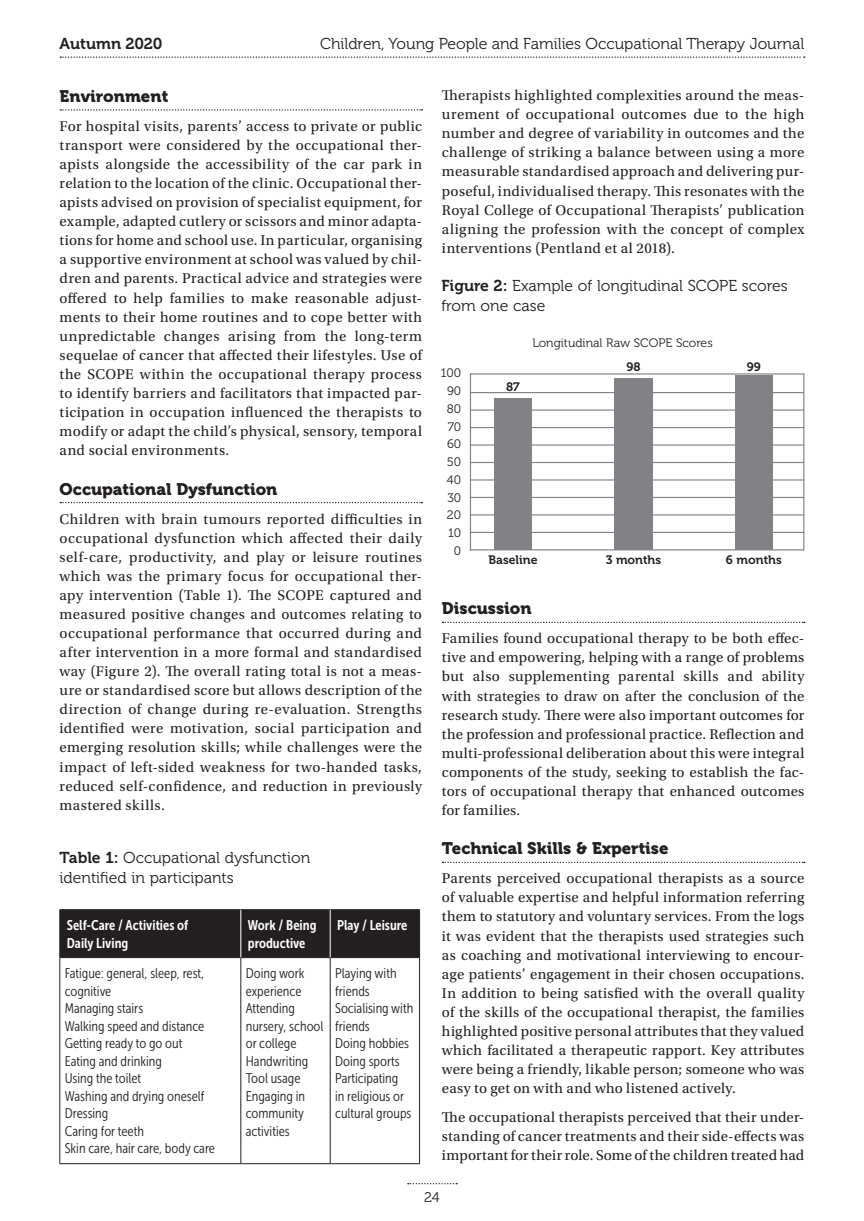
<style>
.page{position:relative;width:864px;height:1221px;background:#fff}
.page>*{position:absolute;margin:0;border:0;box-sizing:border-box;transform-origin:0 0}
.t1{font:16.62px "Museo 900";color:#231f20}
.t2{font:15.75px/20.1px "Museo 300";color:#231f20}
.t3{font:15.75px "Museo 700";color:#231f20}
.t4{font:14.88px/19.1px "Utopia Std";letter-spacing:.02em;color:#231f20;text-align:justify}
.t5{font:14px/17.5px "Museo Sans Cond 300";color:#231f20}
.t6{font:14px/17.5px "Museo Sans Cond 700";color:#fff}
.t7{font:14px "Museo 300";color:#231f20}
.t8{font:12.25px/17.7px "Museo 300";color:#231f20;text-align:right}
.t9{font:12.25px "Museo 700";color:#231f20}
.s1{font-family:"Museo 700"}
</style>
<div class="page">
<svg style="left:60px;top:56px;width:744px;height:2px"></svg>
<svg style="left:407px;top:1183px;width:50px;height:1px"></svg>
<svg style="left:60px;top:109px;width:362px;height:2px"></svg>
<svg style="left:60px;top:502px;width:362px;height:1px"></svg>
<svg style="left:442px;top:621px;width:362px;height:2px"></svg>
<svg style="left:442px;top:861px;width:362px;height:2px"></svg>
<hr style="left:469px;top:532px;width:334px;height:1px;background:#808285">
<hr style="left:469px;top:514px;width:334px;height:1px;background:#808285">
<hr style="left:469px;top:497px;width:334px;height:1px;background:#808285">
<hr style="left:469px;top:479px;width:334px;height:1px;background:#808285">
<hr style="left:469px;top:462px;width:334px;height:1px;background:#808285">
<hr style="left:469px;top:444px;width:334px;height:1px;background:#808285">
<hr style="left:469px;top:427px;width:334px;height:1px;background:#808285">
<hr style="left:469px;top:409px;width:334px;height:1px;background:#808285">
<hr style="left:469px;top:392px;width:334px;height:1px;background:#808285">
<hr style="left:469px;top:373px;width:334px;height:1px;background:#808285">
<hr style="left:469px;top:374px;width:2px;height:176px;background:#808285">
<hr style="left:470px;top:549px;width:333px;height:1px;background:#808285">
<hr style="left:802px;top:373px;width:2px;height:177px;background:#808285">
<div style="left:60px;top:910px;width:359px;height:47px;background:#231f20"></div>
<hr style="left:60px;top:909px;width:181px;height:1px;background:#231f20">
<hr style="left:59px;top:909px;width:1px;height:48px;background:#231f20">
<hr style="left:241px;top:909px;width:89px;height:1px;background:#231f20">
<hr style="left:330px;top:909px;width:89px;height:1px;background:#231f20">
<hr style="left:419px;top:909px;width:1px;height:48px;background:#231f20">
<hr style="left:60px;top:957px;width:181px;height:1px;background:#231f20">
<hr style="left:59px;top:957px;width:1px;height:206px;background:#231f20">
<hr style="left:241px;top:957px;width:89px;height:1px;background:#231f20">
<hr style="left:240px;top:957px;width:1px;height:206px;background:#231f20">
<hr style="left:330px;top:957px;width:89px;height:1px;background:#231f20">
<hr style="left:330px;top:957px;width:1px;height:206px;background:#231f20">
<hr style="left:419px;top:957px;width:1px;height:206px;background:#231f20">
<hr style="left:60px;top:1163px;width:181px;height:1px;background:#231f20">
<hr style="left:241px;top:1163px;width:89px;height:1px;background:#231f20">
<hr style="left:330px;top:1163px;width:89px;height:1px;background:#231f20">
<hr style="left:240px;top:909px;width:1px;height:48px;background:#fff">
<hr style="left:330px;top:909px;width:1px;height:48px;background:#fff">
<div style="left:494px;top:398px;width:37px;height:151px;background:#808285"></div>
<div style="left:735px;top:376px;width:37px;height:174px;background:#808285"></div>
<div style="left:614px;top:378px;width:38px;height:171px;background:#808285"></div>
<p class="t3" style="left:60px;top:35px;width:104px">Autumn 2020</p>
<p class="t2" style="left:320px;top:34px;width:485px">Children, Young People and Families Occupational Therapy Journal</p>
<p class="t1" style="left:60px;top:86px;width:110px">Environment</p>
<p class="t4" style="left:60px;top:117px;width:364px">For hospital visits, parents’ access to private or public transport were considered by the occupational ther&shy;apists alongside the accessibility of the car park in relation to the location of the clinic. Occupational ther&shy;apists advised on provision of specialist equipment, for example, adapted cutlery or scissors and minor adapta&shy;tions for home and school use. In particular, organising a supportive environment at school was valued by chil&shy;dren and parents. Practical advice and strategies were offered to help families to make reasonable adjust&shy;ments to their home routines and to cope better with unpredictable changes arising from the long-term sequelae of cancer that affected their lifestyles. Use of the SCOPE within the occupational therapy process to identify barriers and facilitators that impacted par&shy;ticipation in occupation influenced the therapists to modify or adapt the child’s physical, sensory, temporal and social environments.</p>
<p class="t1" style="left:60px;top:479px;width:219px">Occupational Dysfunction</p>
<p class="t4" style="left:60px;top:509px;width:364px">Children with brain tumours reported difficulties in occupational dysfunction which affected their daily self-care, productivity, and play or leisure routines which was the primary focus for occupational ther&shy;apy intervention (Table 1). The SCOPE captured and measured positive changes and outcomes relating to occupational performance that occurred during and after intervention in a more formal and standardised way (Figure 2). The overall rating total is not a meas&shy;ure or standardised score but allows description of the direction of change during re-evaluation. Strengths identified were motivation, social participation and emerging resolution skills; while challenges were the impact of left-sided weakness for two-handed tasks, reduced self-confidence, and reduction in previously mastered skills.</p>
<p class="t2" style="left:60px;top:847px;width:252px"><span class="s1">Table 1:</span> Occupational dysfunction identified in participants</p>
<p class="t6" style="left:67px;top:916px;width:123px">Self-Care / Activities of<br>Daily Living</p>
<p class="t6" style="left:248px;top:916px;width:70px">Work / Being productive</p>
<p class="t6" style="left:337px;top:916px;width:72px">Play / Leisure</p>
<p class="t5" style="left:65px;top:964px;width:152px">Fatigue: general, sleep, rest, cognitive<br>Managing stairs<br>Walking speed and distance<br>Getting ready to go out<br>Eating and drinking<br>Using the toilet<br>Washing and drying oneself<br>Dressing<br>Caring for teeth<br>Skin care, hair care, body care</p>
<p class="t5" style="left:246px;top:964px;width:79px">Doing work experience<br>Attending nursery, school or college<br>Handwriting<br>Tool usage<br>Engaging in community activities</p>
<p class="t5" style="left:335px;top:964px;width:80px">Playing with friends<br>Socialising with friends<br>Doing hobbies<br>Doing sports<br>Participating<br>in religious or cultural groups</p>
<p class="t4" style="left:441px;top:86px;width:364px">Therapists highlighted complexities around the meas&shy;urement of occupational outcomes due to the high number and degree of variability in outcomes and the challenge of striking a balance between using a more measurable standardised approach and delivering pur&shy;poseful, individualised therapy. This resonates with the Royal College of Occupational Therapists’ publication aligning the profession with the concept of complex interventions (Pentland et al 2018).</p>
<p class="t2" style="left:441px;top:276px;width:348px"><span class="s1">Figure 2:</span> Example of longitudinal SCOPE scores from one case</p>
<p class="t8" style="left:440px;top:364px;width:22px">100<br>90<br>80<br>70<br>60<br>50<br>40<br>30<br>20<br>10<br>0</p>
<p class="t8" style="left:532px;top:334px;width:182px">Longitudinal Raw SCOPE Scores</p>
<p class="t9" style="left:506px;top:379px;width:15px">87</p>
<p class="t9" style="left:626px;top:360px;width:16px">98</p>
<p class="t9" style="left:746px;top:360px;width:16px">99</p>
<p class="t9" style="left:488px;top:553px;width:51px">Baseline</p>
<p class="t9" style="left:605px;top:553px;width:57px">3 months</p>
<p class="t9" style="left:725px;top:553px;width:57px">6 months</p>
<p class="t1" style="left:441px;top:599px;width:91px">Discussion</p>
<p class="t4" style="left:441px;top:629px;width:364px">Families found occupational therapy to be both effec&shy;tive and empowering, helping with a range of problems but also supplementing parental skills and ability with strategies to draw on after the conclusion of the research study. There were also important outcomes for the profession and professional practice. Reflection and multi-professional deliberation about this were integral components of the study, seeking to establish the fac&shy;tors of occupational therapy that enhanced outcomes for families.</p>
<p class="t1" style="left:441px;top:839px;width:228px">Technical Skills &amp; Expertise</p>
<p class="t4" style="left:441px;top:869px;width:364px">Parents perceived occupational therapists as a source of valuable expertise and helpful information referring them to statutory and voluntary services. From the logs it was evident that the therapists used strategies such as coaching and motivational interviewing to encour&shy;age patients’ engagement in their chosen occupations.<br>In addition to being satisfied with the overall quality of the skills of the occupational therapist, the families highlighted positive personal attributes that they valued which facilitated a therapeutic rapport. Key attributes were being a friendly, likable person; someone who was easy to get on with and who listened actively.</p>
<p class="t4" style="left:441px;top:1107px;width:364px">The occupational therapists perceived that their under&shy;standing of cancer treatments and their side-effects was important for their role. Some of the children treated had</p>
<p class="t7" style="left:424px;top:1189px;width:17px">24</p>
</div>
